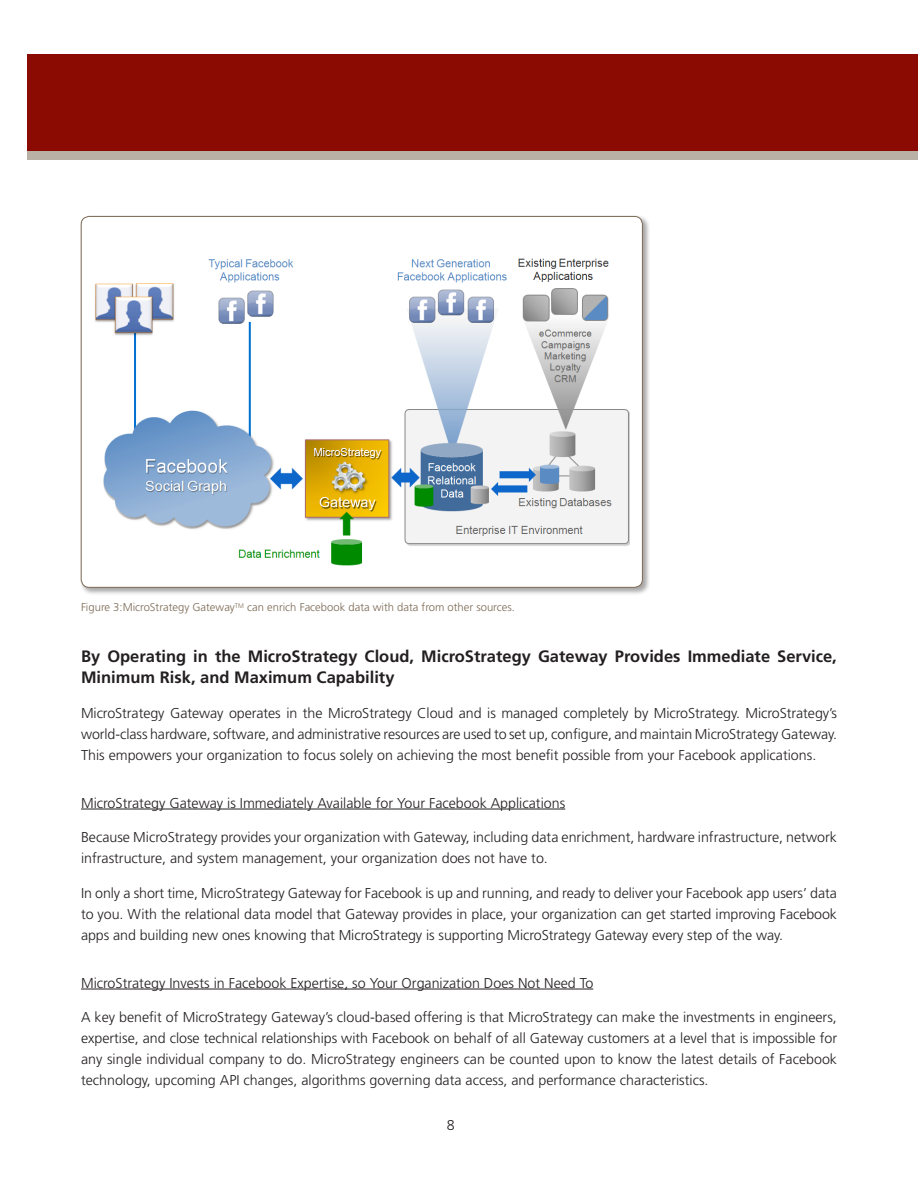
<style>
.page{position:relative;width:918px;height:1188px;background:#fff}
.page>*{position:absolute;margin:0;border:0;box-sizing:border-box;transform-origin:0 0}
.body{font:700 16.5px/21px "Frutiger";color:#231f20}
.body-2{font:300 14.25px/21px "Frutiger";color:#231f20;text-align:justify}
.body-3{font:300 11.25px "Frutiger";color:#7c6954}
</style>
<div class="page">
<div style="left:27px;top:54px;width:891px;height:98px;background:#8b0a02"></div>
<div style="left:27px;top:152px;width:891px;height:8px;background:#bab1a6"></div>
<hr style="left:81px;top:809px;width:484px;height:1px;background:#231f20">
<hr style="left:81px;top:989px;width:512px;height:1px;background:#231f20">
<div style="left:79px;top:215px;width:571px;height:380px;background:#231f20;opacity:.4"></div>
<div style="left:81px;top:216px;width:561px;height:371px;background:#fff;border-radius:8px"></div>
<img style="left:95px;top:258px;width:535px;height:308px">
<p class="body-3" style="left:81px;top:601px;width:435px">Figure 3:MicroStrategy Gateway<sup>TM</sup> can enrich Facebook data with data from other sources.</p>
<p class="body" style="left:81px;top:646px;width:757px">By Operating in the MicroStrategy Cloud, MicroStrategy Gateway Provides Immediate Service,<br>Minimum Risk, and Maximum Capability</p>
<p class="body-2" style="left:81px;top:702px;width:758px">MicroStrategy Gateway operates in the MicroStrategy Cloud and is managed completely by MicroStrategy. MicroStrategy’s world-class hardware, software, and administrative resources are used to set up, configure, and maintain MicroStrategy Gateway.<br>This empowers your organization to focus solely on achieving the most benefit possible from your Facebook applications.</p>
<p class="body-2" style="left:81px;top:792px;width:486px">MicroStrategy Gateway is Immediately Available for Your Facebook Applications</p>
<p class="body-2" style="left:81px;top:827px;width:757px">Because MicroStrategy provides your organization with Gateway, including data enrichment, hardware infrastructure, network infrastructure, and system management, your organization does not have to.</p>
<p class="body-2" style="left:81px;top:882px;width:758px">In only a short time, MicroStrategy Gateway for Facebook is up and running, and ready to deliver your Facebook app users’ data to you. With the relational data model that Gateway provides in place, your organization can get started improving Facebook apps and building new ones knowing that MicroStrategy is supporting MicroStrategy Gateway every step of the way.</p>
<p class="body-2" style="left:81px;top:972px;width:514px">MicroStrategy Invests in Facebook Expertise, so Your Organization Does Not Need To</p>
<p class="body-2" style="left:81px;top:1007px;width:758px">A key benefit of MicroStrategy Gateway’s cloud-based offering is that MicroStrategy can make the investments in engineers, expertise, and close technical relationships with Facebook on behalf of all Gateway customers at a level that is impossible for any single individual company to do. MicroStrategy engineers can be counted upon to know the latest details of Facebook technology, upcoming API changes, algorithms governing data access, and performance characteristics.</p>
<p class="body-2" style="left:447px;top:1115px;width:9px">8</p>
</div>
